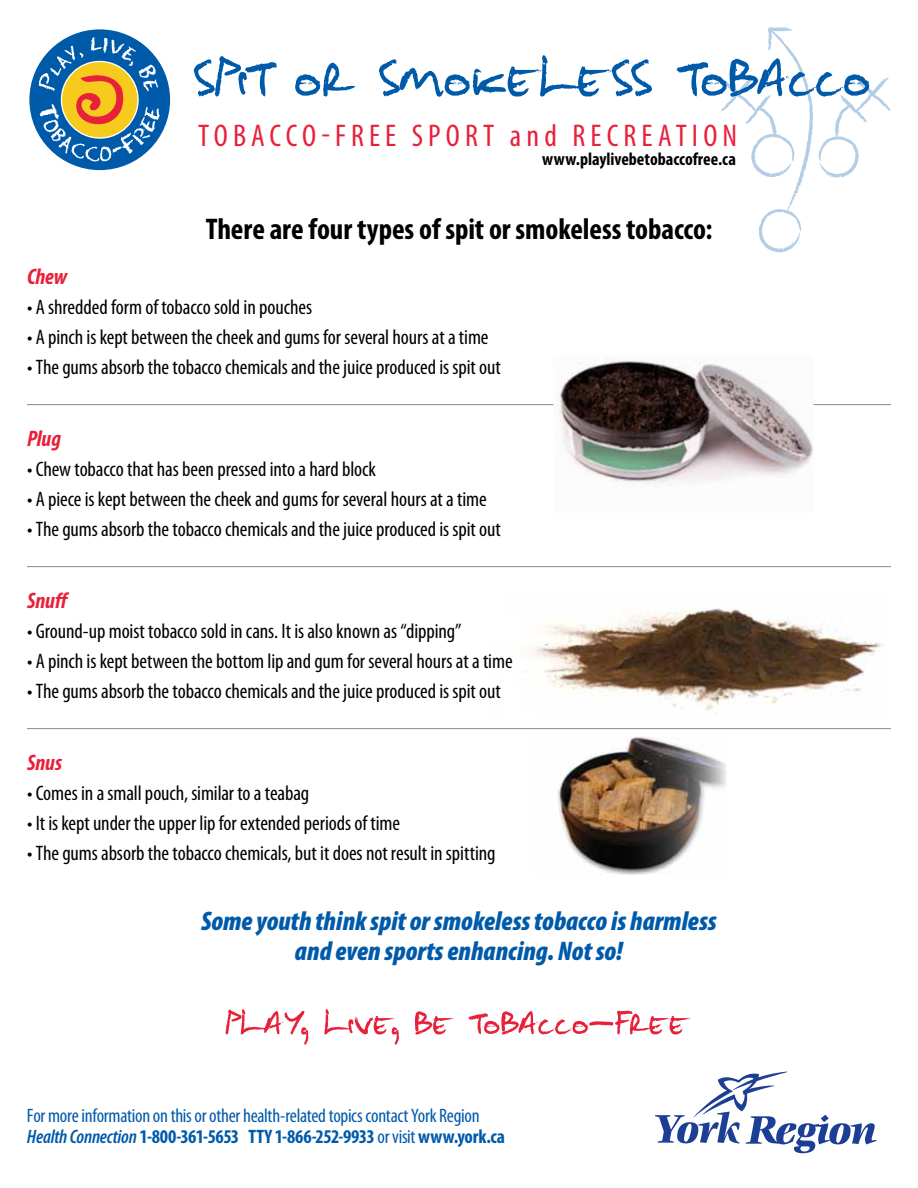
<style>
.page{position:relative;width:918px;height:1188px;background:#fff}
.page>*{position:absolute;margin:0;border:0;box-sizing:border-box;transform-origin:0 0}
.t1{font:condensed 31.5px "Myriad Pro";color:#e8213b}
.t2{font:700 condensed 30px "Myriad Pro";color:#000}
.t3{font:italic 900 condensed 27px/30px "Myriad Pro";color:#005aaa;text-align:center}
.t4{font:italic 700 condensed 22.5px "Myriad Pro";color:#e8213b}
.t5{font:condensed 21px "Myriad Pro";letter-spacing:-.005em;color:#000}
.t6{font:condensed 19.5px/21px "Myriad Pro";letter-spacing:-.015em;color:#005aaa}
.t7{font:700 condensed 18px "Myriad Pro";color:#000}
.s1{font-weight:600;font-style:italic}
.s2{font-weight:700}
</style>
<div class="page">
<hr style="left:27px;top:566px;width:864px;height:1px;background:#8a8c8e">
<svg style="left:194px;top:56px;width:83px;height:41px"></svg>
<svg style="left:295px;top:55px;width:357px;height:42px"></svg>
<svg style="left:677px;top:27px;width:214px;height:226px"></svg>
<svg style="left:29px;top:29px;width:141px;height:141px"></svg>
<hr style="left:27px;top:404px;width:864px;height:1px;background:#8a8c8e">
<img style="left:553px;top:360px;width:260px;height:123px">
<img style="left:525px;top:608px;width:360px;height:103px">
<img style="left:533px;top:729px;width:194px;height:145px">
<hr style="left:27px;top:728px;width:864px;height:1px;background:#8a8c8e">
<svg style="left:226px;top:1009px;width:228px;height:36px"></svg>
<svg style="left:469px;top:1011px;width:222px;height:24px"></svg>
<svg style="left:655px;top:1072px;width:222px;height:81px"></svg>
<p class="t1" style="left:198px;top:117px;width:541px">T o b a c c o -F r e e s p o r T a n d r e c r e a T i o n</p>
<p class="t7" style="left:542px;top:148px;width:195px">www.playlivebetobaccofree.ca</p>
<p class="t2" style="left:206px;top:210px;width:508px">There are four types of spit or smokeless tobacco:</p>
<h3 class="t4" style="left:27px;top:262px;width:42px">Chew</h3>
<p class="t5" style="left:27px;top:294px;width:287px">• a shredded form of tobacco sold in pouches</p>
<p class="t5" style="left:27px;top:324px;width:463px">• a pinch is kept between the cheek and gums for several hours at a time</p>
<p class="t5" style="left:27px;top:354px;width:475px">• The gums absorb the tobacco chemicals and the juice produced is spit out</p>
<h3 class="t4" style="left:27px;top:424px;width:35px">Plug</h3>
<p class="t5" style="left:27px;top:456px;width:351px">• chew tobacco that has been pressed into a hard block</p>
<p class="t5" style="left:27px;top:486px;width:461px">• a piece is kept between the cheek and gums for several hours at a time</p>
<p class="t5" style="left:27px;top:516px;width:475px">• The gums absorb the tobacco chemicals and the juice produced is spit out</p>
<h3 class="t4" style="left:27px;top:586px;width:44px">Snuff</h3>
<p class="t5" style="left:27px;top:618px;width:436px">• Ground-up moist tobacco sold in cans. it is also known as “dipping”</p>
<p class="t5" style="left:27px;top:648px;width:487px">• a pinch is kept between the bottom lip and gum for several hours at a time</p>
<p class="t5" style="left:27px;top:678px;width:475px">• The gums absorb the tobacco chemicals and the juice produced is spit out</p>
<h3 class="t4" style="left:27px;top:748px;width:37px">Snus</h3>
<p class="t5" style="left:27px;top:780px;width:284px">• comes in a small pouch, similar to a teabag</p>
<p class="t5" style="left:27px;top:810px;width:375px">• it is kept under the upper lip for extended periods of time</p>
<p class="t5" style="left:27px;top:840px;width:470px">• The gums absorb the tobacco chemicals, but it does not result in spitting</p>
<h2 class="t3" style="left:201px;top:905px;width:517px">Some youth think spit or smokeless tobacco is harmless and even sports enhancing. Not so!</h2>
<p class="t6" style="left:27px;top:1104px;width:480px">For more information on this or other health-related topics contact York region<br><span class="s1">Health Connection</span> <span class="s2">1-800-361-5653 TTY 1-866-252-9933</span> or visit <span class="s2">www.york.ca</span></p>
</div>
